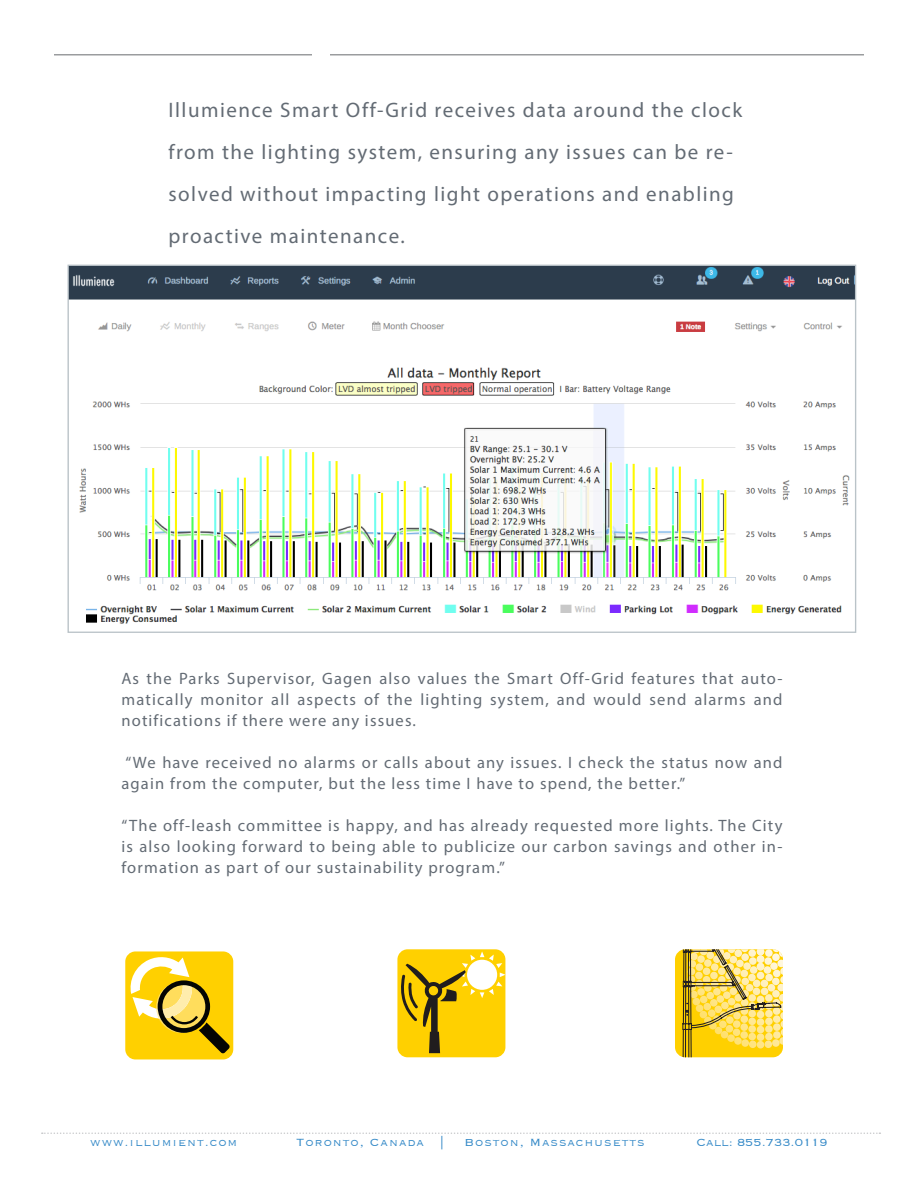
<style>
.page{position:relative;width:918px;height:1188px;background:#fff}
.page>*{position:absolute;margin:0;border:0;box-sizing:border-box;transform-origin:0 0}
.t1{font:21px/42px "Myriad Pro";letter-spacing:.07em;color:#636b74}
.t2{font:16.5px/21px "Myriad Pro";letter-spacing:.07em;color:#636b74;text-align:justify}
.t3{font:300 13.5px "Copperplate";letter-spacing:.07em;color:#3489c7}
.t4{font:300 13.5px "Copperplate";color:#3489c7}
</style>
<div class="page">
<svg style="left:42px;top:1132px;width:838px;height:2px"></svg>
<hr style="left:54px;top:54px;width:258px;height:2px;background:#9a9c9e">
<div style="left:397px;top:949px;width:108px;height:108px;background:#ffd000;border-radius:10px"></div>
<svg style="left:400px;top:951px;width:105px;height:102px"></svg>
<div style="left:675px;top:949px;width:108px;height:108px;background:#ffd000;border-radius:10px"></div>
<svg style="left:682px;top:949px;width:101px;height:108px"></svg>
<div style="left:125px;top:951px;width:108px;height:108px;background:#ffd000;border-radius:10px"></div>
<svg style="left:130px;top:957px;width:100px;height:97px"></svg>
<hr style="left:330px;top:54px;width:534px;height:2px;background:#9a9c9e">
<img style="left:70px;top:267px;width:784px;height:357px">
<p class="t1" style="left:168px;top:89px;width:575px">Illumience Smart Off-Grid receives data around the clock from the lighting system, ensuring any issues can be re&shy;solved without impacting light operations and enabling proactive maintenance.</p>
<p class="t2" style="left:122px;top:668px;width:662px">As the Parks Supervisor, Gagen also values the Smart Off-Grid features that auto&shy;matically monitor all aspects of the lighting system, and would send alarms and notifications if there were any issues.</p>
<p class="t2" style="left:122px;top:752px;width:663px">“We have received no alarms or calls about any issues. I check the status now and again from the computer, but the less time I have to spend, the better.”</p>
<p class="t2" style="left:122px;top:815px;width:662px">“The off-leash committee is happy, and has already requested more lights. The City is also looking forward to being able to publicize our carbon savings and other in&shy;formation as part of our sustainability program.”</p>
<p class="t3" style="left:90px;top:1134px;width:149px">www.illumient.com</p>
<p class="t3" style="left:296px;top:1134px;width:149px">Toronto, Canada |</p>
<p class="t3" style="left:465px;top:1134px;width:182px">Boston, Massachusetts</p>
<p class="t4" style="left:696px;top:1134px;width:133px">Call: 855.733.0119</p>
</div>
